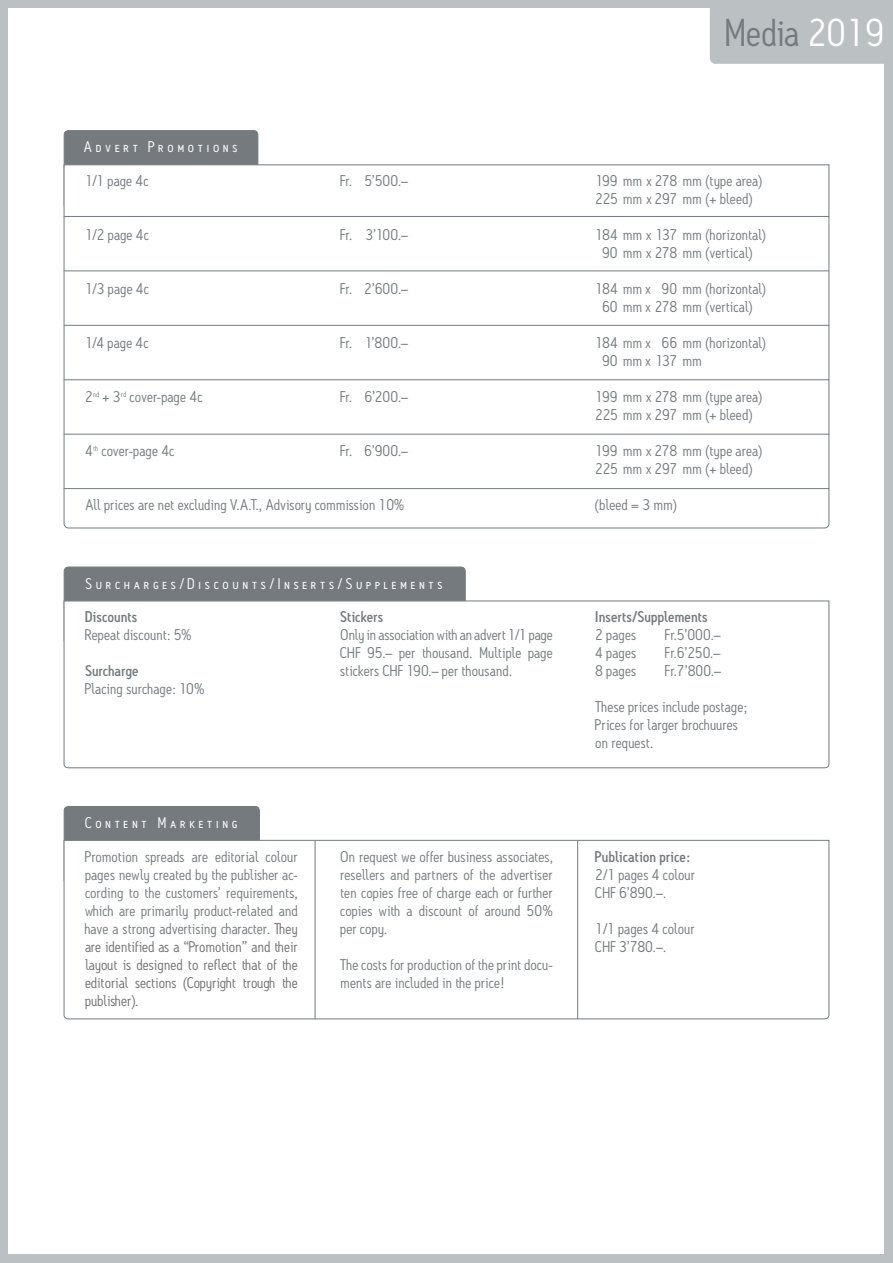
<style>
.page{position:relative;width:893px;height:1263px;background:#bbc0c3}
.page>*{position:absolute;margin:0;border:0;box-sizing:border-box;transform-origin:0 0}
.t1{font:37.5px "Antitled";color:#747a7d}
.t2{font:15px/18px "Antitled";letter-spacing:.005em;color:#747a7d}
.t3{font:15px "Antitled Book Caps";letter-spacing:.25em;color:#fff}
.t4{font:500 15px "Antitled";letter-spacing:.005em;color:#747a7d}
.s1{color:#707172}
.s2{color:#fff}
</style>
<div class="page">
<div style="left:9px;top:9px;width:875px;height:1245px;background:#fff"></div>
<div style="left:64px;top:806px;width:195px;height:78px;background:#747a7d;border-radius:4px"></div>
<div style="left:64px;top:806px;width:196px;height:79px;border:1px solid #747a7d;border-radius:4px"></div>
<svg style="left:64px;top:840px;width:765px;height:179px"></svg>
<hr style="left:315px;top:841px;width:1px;height:178px;background:#747a7d">
<hr style="left:577px;top:840px;width:1px;height:179px;background:#747a7d">
<div style="left:64px;top:567px;width:401px;height:78px;background:#747a7d;border-radius:4px"></div>
<div style="left:64px;top:567px;width:402px;height:78px;border:1px solid #747a7d;border-radius:4px"></div>
<svg style="left:64px;top:600px;width:765px;height:168px"></svg>
<div style="left:64px;top:131px;width:194px;height:77px;background:#747a7d;border-radius:4px"></div>
<div style="left:64px;top:130px;width:194px;height:79px;border:1px solid #747a7d;border-radius:4px"></div>
<svg style="left:64px;top:164px;width:765px;height:364px"></svg>
<hr style="left:64px;top:216px;width:765px;height:1px;background:#747a7d">
<hr style="left:64px;top:271px;width:765px;height:1px;background:#747a7d">
<hr style="left:64px;top:325px;width:765px;height:1px;background:#747a7d">
<hr style="left:64px;top:379px;width:765px;height:1px;background:#747a7d">
<hr style="left:64px;top:434px;width:765px;height:1px;background:#747a7d">
<hr style="left:64px;top:488px;width:765px;height:1px;background:#747a7d">
<div style="left:714px;top:4px;width:175px;height:56px;background:#bbc0c3;border-radius:2px"></div>
<div style="left:710px;top:0;width:183px;height:64px;border:8px solid #bbc0c3;border-radius:2px"></div>
<p class="t3" style="left:83px;top:138px;width:156px">Advert Promotions</p>
<p class="t2" style="left:85px;top:171px;width:65px">1/1 page 4c</p>
<p class="t2" style="left:85px;top:225px;width:65px">1/2 page 4c</p>
<p class="t2" style="left:85px;top:279px;width:65px">1/3 page 4c</p>
<p class="t2" style="left:85px;top:333px;width:65px">1/4 page 4c</p>
<p class="t2" style="left:85px;top:387px;width:119px">2<sup>nd</sup> + 3<sup>rd</sup> cover-page 4c</p>
<p class="t2" style="left:85px;top:441px;width:91px">4<sup>th</sup> cover-page 4c</p>
<p class="t2" style="left:85px;top:495px;width:321px">All prices are net excluding V.A.T., Advisory commission 10%</p>
<p class="t2" style="left:340px;top:171px;width:69px">Fr. 5’500.–</p>
<p class="t2" style="left:340px;top:225px;width:69px">Fr. 3’100.–</p>
<p class="t2" style="left:340px;top:279px;width:69px">Fr. 2’600.–</p>
<p class="t2" style="left:340px;top:333px;width:69px">Fr. 1’800.–</p>
<p class="t2" style="left:340px;top:387px;width:69px">Fr. 6’200.–</p>
<p class="t2" style="left:340px;top:441px;width:69px">Fr. 6’900.–</p>
<p class="t3" style="left:86px;top:574px;width:358px">Surcharges/Discounts/Inserts/Supplements</p>
<p class="t4" style="left:85px;top:608px;width:54px">Discounts</p>
<p class="t2" style="left:85px;top:626px;width:108px">Repeat discount: 5%</p>
<p class="t4" style="left:85px;top:662px;width:55px">Surcharge</p>
<p class="t2" style="left:85px;top:680px;width:121px">Placing surchage: 10%</p>
<p class="t4" style="left:340px;top:608px;width:44px">Stickers</p>
<p class="t2" style="left:340px;top:626px;width:214px;text-align:justify">Only in association with an advert 1/1 page CHF 95.– per thousand. Multiple page stickers CHF 190.– per thousand.</p>
<p class="t3" style="left:85px;top:814px;width:154px">Content Marketing</p>
<p class="t2" style="left:85px;top:847px;width:214px;text-align:justify">Promotion spreads are editorial colour pages newly created by the publisher ac&shy;cording to the customers’ requirements, which are primarily product-related and have a strong advertising character. <span class="s1">They are identified as a “Promotion” and their layout is designed to reflect that of the editorial sections (Copyright trough the publisher).</span></p>
<p class="t2" style="left:340px;top:847px;width:214px;text-align:justify">On request we offer business associates, resellers and partners of the advertiser ten copies free of charge each or further copies with a discount of around 50% per copy.</p>
<p class="t2" style="left:340px;top:955px;width:214px">The costs for production of the print docu&shy;ments are included in the price!</p>
<h1 class="t1" style="left:724px;top:10px;width:162px">Media <span class="s2">2019</span></h1>
<p class="t2" style="left:595px;top:171px;width:168px">199 mm x 278 mm (type area)<br>225 mm x 297 mm (+ bleed)</p>
<p class="t2" style="left:595px;top:225px;width:172px;text-align:center">184 mm x 137 mm (horizontal)<br>90 mm x 278 mm (vertical)</p>
<p class="t2" style="left:595px;top:279px;width:172px;text-align:center">184 mm x 90 mm (horizontal)<br>60 mm x 278 mm (vertical)</p>
<p class="t2" style="left:602px;top:333px;width:165px;text-indent:-7px">184 mm x 66 mm (horizontal)<br>90 mm x 137 mm</p>
<p class="t2" style="left:595px;top:387px;width:168px">199 mm x 278 mm (type area)<br>225 mm x 297 mm (+ bleed)</p>
<p class="t2" style="left:595px;top:441px;width:168px">199 mm x 278 mm (type area)<br>225 mm x 297 mm (+ bleed)</p>
<p class="t2" style="left:595px;top:495px;width:83px">(bleed = 3 mm)</p>
<p class="t4" style="left:595px;top:608px;width:114px">Inserts/Supplements</p>
<p class="t2" style="left:595px;top:626px;width:43px">2 pages</p>
<p class="t2" style="left:665px;top:626px;width:57px">Fr.5’000.–</p>
<p class="t2" style="left:595px;top:644px;width:43px">4 pages</p>
<p class="t2" style="left:665px;top:644px;width:57px">Fr.6’250.–</p>
<p class="t2" style="left:595px;top:662px;width:43px">8 pages</p>
<p class="t2" style="left:665px;top:662px;width:58px">Fr.7’800.–</p>
<p class="t2" style="left:595px;top:698px;width:154px">These prices include postage;<br>Prices for larger brochuures on request.</p>
<p class="t4" style="left:595px;top:847px;width:96px">Publication price:</p>
<p class="t2" style="left:595px;top:865px;width:101px">2/1 pages 4 colour<br>CHF 6’890.–.</p>
<p class="t2" style="left:595px;top:919px;width:101px">1/1 pages 4 colour<br>CHF 3’780.–.</p>
</div>
